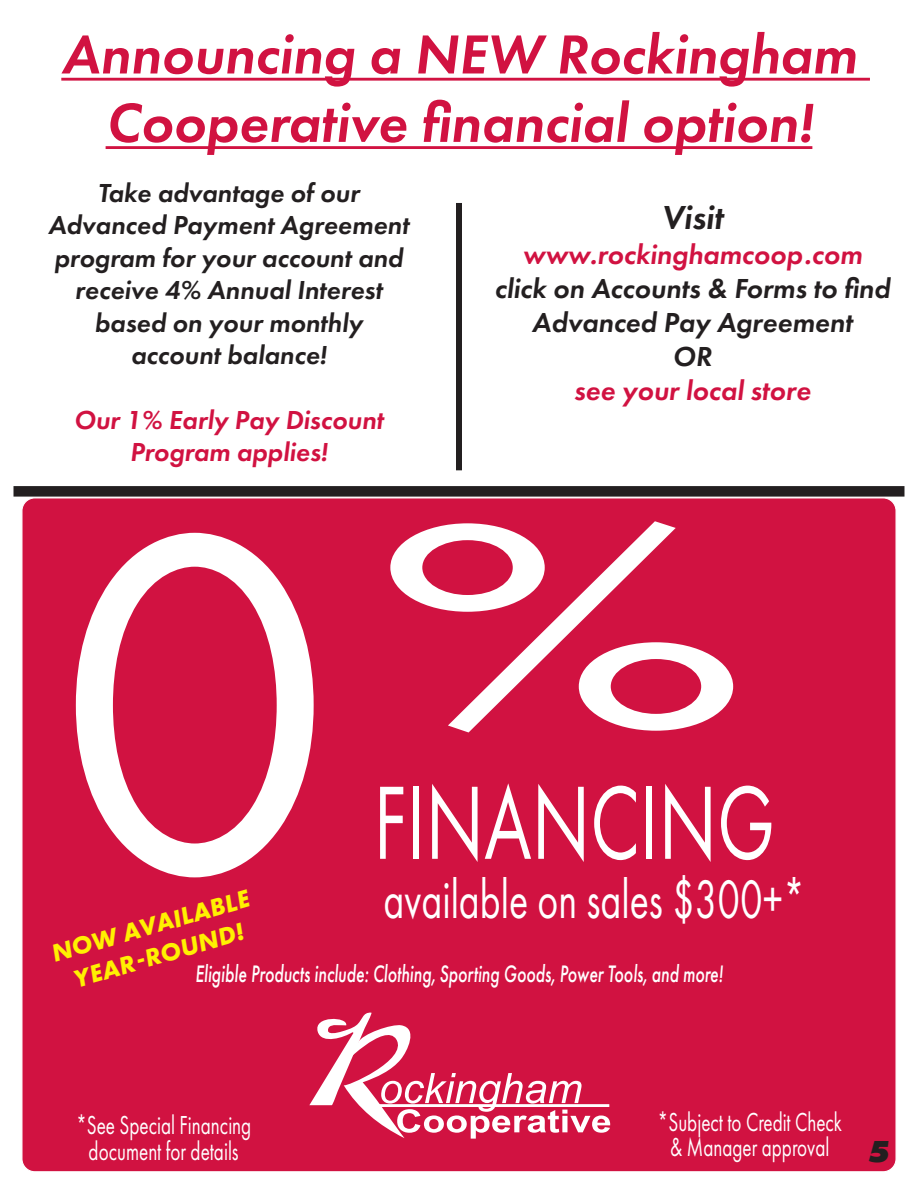
<style>
.page{position:relative;width:918px;height:1188px;background:#fff}
.page>*{position:absolute;margin:0;border:0;box-sizing:border-box;transform-origin:0 0}
.t1{font:499.5px "Futura PT";color:#fff}
.t2{font:108px "Futura PT";color:#fff;scale:.71 1}
.t3{font:italic 600 57px/68.4px "Futura PT";color:#d11241;text-align:center}
.t4{font:56.25px "Futura PT";color:#fff;scale:.71 1}
.t5{font:italic 600 34.5px "Futura PT";color:#231f20}
.t6{font:italic 800 31.5px "Futura PT";color:#231f20}
.t7{font:italic 600 28.5px/34.2px "Futura PT";color:#231f20;text-align:center}
.t8{font:italic 600 28.5px "Futura PT";color:#d11241}
.t9{font:italic 600 27px/32.4px "Futura PT";color:#231f20;text-align:center}
.t10{font:27px/25.8px "Futura PT";color:#fff;text-align:center;scale:.71 1}
.t11{font:italic 600 27px/32.4px "Futura PT";color:#d11241;text-align:center}
.t12{font:italic 700 25.5px/30.6px "Futura PT";color:#fff101;text-align:center}
.t13{font:italic 500 24.75px "Futura PT";color:#fff;scale:.71 1}
</style>
<div class="page">
<div style="left:22px;top:498px;width:874px;height:674px;background:#d11241"></div>
<svg style="left:309px;top:1013px;width:301px;height:126px"></svg>
<hr style="left:61px;top:78px;width:809px;height:3px;background:#d11241">
<hr style="left:106px;top:146px;width:706px;height:3px;background:#d11241">
<div style="left:14px;top:486px;width:890px;height:11px;background:#231f20"></div>
<div style="left:456px;top:203px;width:6px;height:267px;background:#231f20"></div>
<p class="t3" style="left:61px;top:19px;width:797px">Announcing a NEW Rockingham<br>Cooperative financial option!</p>
<p class="t9" style="left:98px;top:176px;width:263px">Take advantage of our</p>
<p class="t9" style="left:48px;top:209px;width:362px">Advanced Payment Agreement program for your account and receive 4% Annual Interest based on your monthly</p>
<p class="t9" style="left:131px;top:338px;width:197px">account balance!</p>
<p class="t5" style="left:661px;top:195px;width:63px">Visit</p>
<p class="t8" style="left:522px;top:236px;width:341px">www.rockinghamcoop.com</p>
<p class="t7" style="left:494px;top:270px;width:397px">click on Accounts &amp; Forms to find<br>Advanced Pay Agreement</p>
<p class="t7" style="left:673px;top:339px;width:41px">OR</p>
<p class="t8" style="left:574px;top:372px;width:239px">see your local store</p>
<p class="t11" style="left:74px;top:403px;width:311px">Our 1% Early Pay Discount<br>Program applies!</p>
<p class="t1" style="left:53px;top:409px;width:699px">0<sup>%</sup></p>
<p class="t2" style="left:374px;top:759px;width:567px">FINANCING</p>
<p class="t4" style="left:384px;top:866px;width:596px">available on sales $300+*</p>
<p class="t12" style="left:48px;top:939px;width:206px;rotate:-16deg">NOW AVAILABLE<br>YEAR-ROUND!</p>
<p class="t13" style="left:195px;top:958px;width:745px">Eligible Products include: Clothing, Sporting Goods, Power Tools, and more!</p>
<p class="t10" style="left:76px;top:1112px;width:249px">*See Special Financing document for details</p>
<p class="t10" style="left:658px;top:1108px;width:261px">*Subject to Credit Check &amp; Manager approval</p>
<p class="t6" style="left:868px;top:1131px;width:24px">5</p>
</div>
